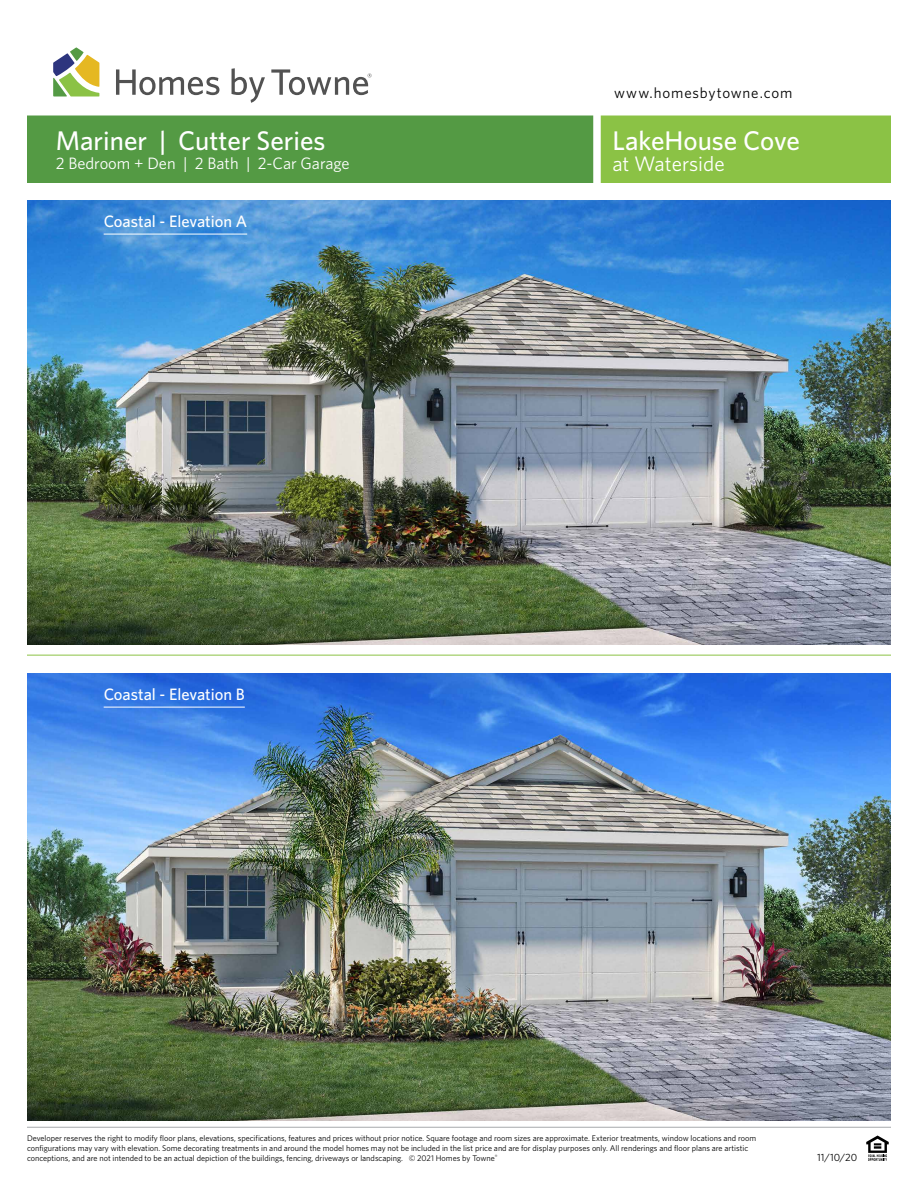
<style>
.page{position:relative;width:918px;height:1188px;background:#fff}
.page>*{position:absolute;margin:0;border:0;box-sizing:border-box;transform-origin:0 0}
.t1{font:500 27px "Whitney";color:#fff}
.t2{font:21px "Whitney";color:#fff}
.t3{font:500 16.5px "Whitney";color:#fff}
.t4{font:16.5px "Whitney";color:#fff}
.t5{font:15px "Whitney";letter-spacing:.055em;color:#000}
.t6{font:10.5px "Whitney";color:#000}
.t7{font:8.25px/9.9px "Whitney";color:#000}
</style>
<div class="page">
<hr style="left:27px;top:1127px;width:864px;height:1px;background:#a7a9ac">
<svg style="left:866px;top:1136px;width:23px;height:25px"></svg>
<svg style="left:53px;top:47px;width:46px;height:49px"></svg>
<svg style="left:116px;top:69px;width:103px;height:26px"></svg>
<svg style="left:232px;top:68px;width:33px;height:35px"></svg>
<svg style="left:271px;top:69px;width:101px;height:26px"></svg>
<div style="left:27px;top:116px;width:570px;height:67px;background:#549a44"></div>
<div style="left:597px;top:116px;width:294px;height:67px;background:#8bc245"></div>
<div style="left:593px;top:113px;width:8px;height:70px;background:#fff"></div>
<img style="left:27px;top:200px;width:864px;height:445px">
<img style="left:27px;top:673px;width:864px;height:447px">
<hr style="left:104px;top:234px;width:143px;height:1px;background:#fff">
<hr style="left:27px;top:655px;width:864px;height:1px;background:#8bc245">
<hr style="left:104px;top:707px;width:141px;height:1px;background:#fff">
<h1 class="t1" style="left:56px;top:122px;width:271px">Mariner | Cutter Series</h1>
<h3 class="t4" style="left:56px;top:153px;width:295px">2 Bedroom + Den | 2 Bath | 2-Car Garage</h3>
<h3 class="t3" style="left:104px;top:210px;width:145px">Coastal - Elevation A</h3>
<h3 class="t5" style="left:614px;top:83px;width:180px">www.homesbytowne.com</h3>
<h1 class="t1" style="left:612px;top:122px;width:189px">LakeHouse Cove</h1>
<h2 class="t2" style="left:612px;top:149px;width:114px">at Waterside</h2>
<h3 class="t3" style="left:104px;top:683px;width:143px">Coastal - Elevation B</h3>
<p class="t7" style="left:27px;top:1133px;width:731px">Developer reserves the right to modify floor plans, elevations, specifications, features and prices without prior notice. Square footage and room sizes are approximate. Exterior treatments, window locations and room configurations may vary with elevation. Some decorating treatments in and around the model homes may not be included in the list price and are for display purposes only. All renderings and floor plans are artistic conceptions, and are not intended to be an actual depiction of the buildings, fencing, driveways or landscaping. © 2021 Homes by Towne<sup>®</sup></p>
<p class="t6" style="left:817px;top:1150px;width:42px">11/10/20</p>
</div>
